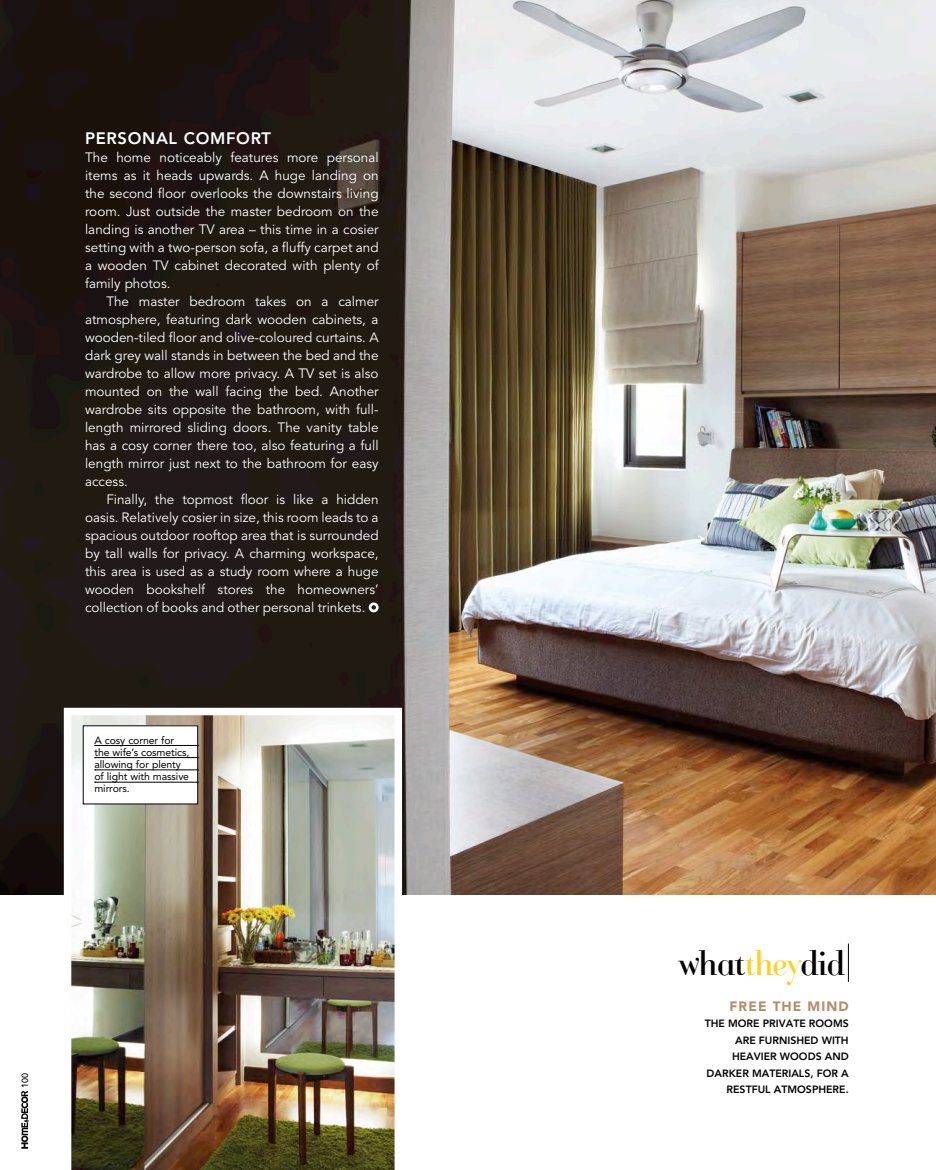
<style>
.page{position:relative;width:936px;height:1170px;background:#fff}
.page>*{position:absolute;margin:0;border:0;box-sizing:border-box;transform-origin:0 0}
.t1{font:37.5px "Cantabile";letter-spacing:-.02em;color:#000}
.t2{font:800 16.5px "Avenir";letter-spacing:.04em;color:#fff}
.t3{font:13.5px/18px "Avenir";color:#fff;text-align:justify}
.t4{font:900 13.5px "Avenir";letter-spacing:.08em;color:#b48f6d}
.t5{font:800 10.5px/16.5px "Avenir";color:#000;text-align:right}
.t6{font:10.5px/12px "Avenir";letter-spacing:-.01em;color:#000}
.t7{font:500 9px "Avenir";color:#000}
.s1{color:#ffcf27}
</style>
<div class="page">
<img style="left:0;top:0;width:935px;height:894px">
<img style="left:64px;top:707px;width:338px;height:462px">
<div style="left:369px;top:602px;width:9px;height:10px;border:3px solid #fff;border-radius:50%"></div>
<hr style="left:848px;top:943px;width:1px;height:38px;background:#000">
<div style="left:83px;top:725px;width:115px;height:78px;background:#fff"></div>
<svg style="left:95px;top:769px;width:104px;height:1px"></svg>
<svg style="left:95px;top:781px;width:104px;height:1px"></svg>
<svg style="left:95px;top:757px;width:104px;height:1px"></svg>
<svg style="left:95px;top:745px;width:104px;height:1px"></svg>
<svg style="left:21px;top:1090px;width:7px;height:58px"></svg>
<p class="t2" style="left:85px;top:129px;width:187px">PERSONAL COMFORT</p>
<p class="t3" style="left:85px;top:149px;width:295px">The home noticeably features more personal items as it heads upwards. A huge landing on the second floor overlooks the downstairs living room. Just outside the master bedroom on the landing is another TV area – this time in a cosier setting with a two-person sofa, a fluffy carpet and a wooden TV cabinet decorated with plenty of family photos.</p>
<p class="t3" style="left:85px;top:293px;width:295px;text-indent:21px">The master bedroom takes on a calmer atmosphere, featuring dark wooden cabinets, a wooden-tiled floor and olive-coloured curtains. A dark grey wall stands in between the bed and the wardrobe to allow more privacy. A TV set is also mounted on the wall facing the bed. Another wardrobe sits opposite the bathroom, with full&shy;length mirrored sliding doors. The vanity table has a cosy corner there too, also featuring a full length mirror just next to the bathroom for easy access.</p>
<p class="t3" style="left:85px;top:491px;width:295px;text-indent:21px">Finally, the topmost floor is like a hidden oasis. Relatively cosier in size, this room leads to a spacious outdoor rooftop area that is surrounded by tall walls for privacy. A charming workspace, this area is used as a study room where a huge wooden bookshelf stores the homeowners’ collection of books and other personal trinkets.</p>
<p class="t6" style="left:94px;top:734px;width:96px">A cosy corner for the wife’s cosmetics, allowing for plenty of light with massive mirrors.</p>
<p class="t7" style="left:20px;top:1087px;width:17px;rotate:-90deg">100</p>
<h1 class="t1" style="left:679px;top:941px;width:168px">what<span class="s1">they</span>did</h1>
<p class="t4" style="left:729px;top:997px;width:121px">FREE THE MIND</p>
<p class="t5" style="left:704px;top:1015px;width:145px">THE MORE PRIVATE ROOMS<br>ARE FURNISHED WITH<br>HEAVIER WOODS AND<br>DARKER MATERIALS, FOR A<br>RESTFUL ATMOSPHERE.</p>
</div>
